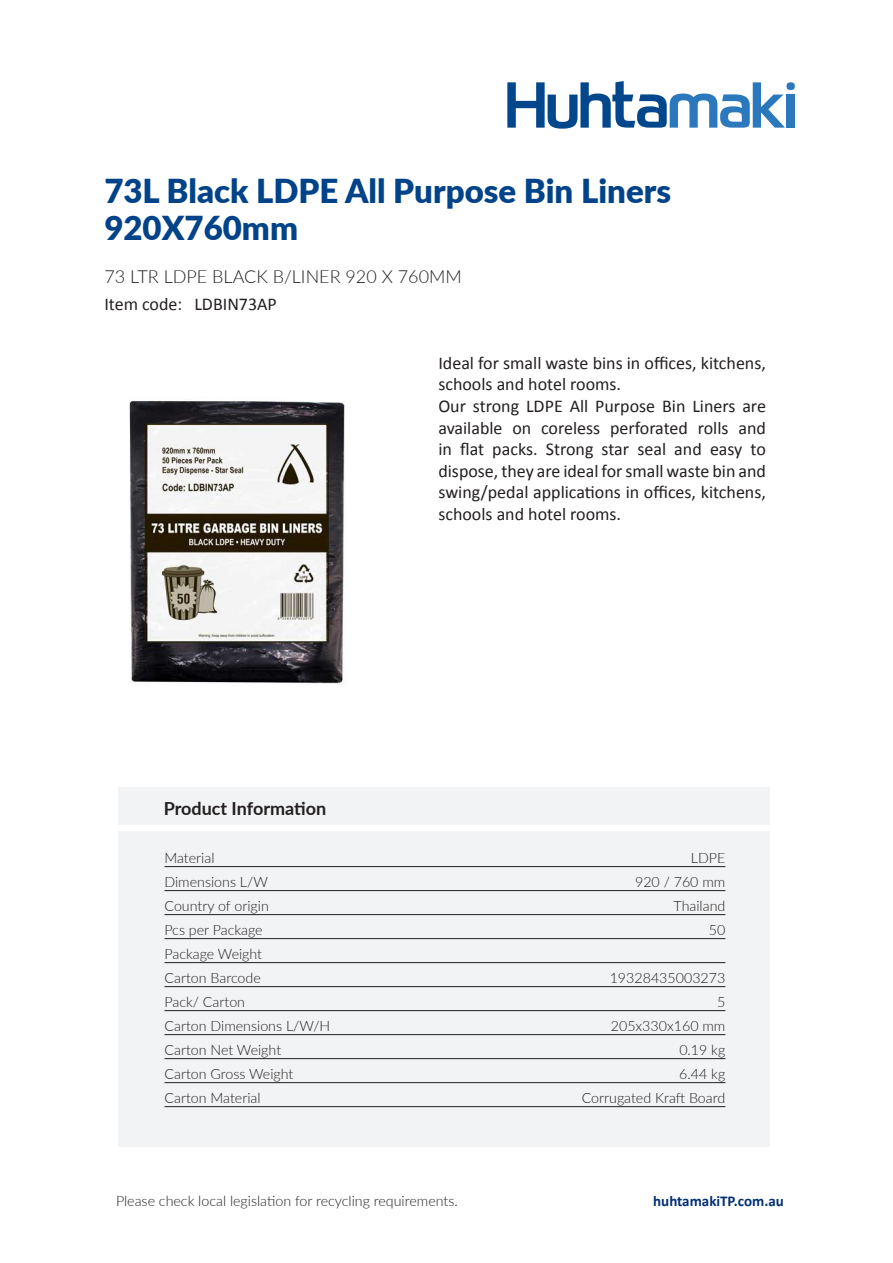
<style>
.page{position:relative;width:893px;height:1263px;background:#fff}
.page>*{position:absolute;margin:0;border:0;box-sizing:border-box;transform-origin:0 0}
.t1{font:900 33px/37.5px "Lato";color:#004389}
.t2{font:18px/21.6px "Calibri";color:#231f20}
.t3{font:300 18px "Lato";color:#231f20}
.t4{font:700 18px "Lato";color:#231f20}
.t5{font:700 15px "Calibri";color:#002f73}
.t6{font:300 14.25px/24px "Lato";color:#231f20}
</style>
<div class="page">
<svg style="left:507px;top:81px;width:288px;height:48px"></svg>
<div style="left:118px;top:787px;width:652px;height:37px;background:#f2f3f4"></div>
<div style="left:118px;top:831px;width:652px;height:315px;background:#f2f3f4"></div>
<img style="left:129px;top:401px;width:216px;height:283px">
<hr style="left:164px;top:866px;width:561px;height:1px;background:#231f20">
<hr style="left:164px;top:890px;width:561px;height:1px;background:#231f20">
<hr style="left:164px;top:914px;width:561px;height:1px;background:#231f20">
<hr style="left:164px;top:938px;width:561px;height:1px;background:#231f20">
<hr style="left:164px;top:962px;width:561px;height:1px;background:#231f20">
<hr style="left:164px;top:986px;width:561px;height:1px;background:#231f20">
<hr style="left:164px;top:1010px;width:561px;height:1px;background:#231f20">
<hr style="left:164px;top:1034px;width:561px;height:1px;background:#231f20">
<hr style="left:164px;top:1058px;width:561px;height:1px;background:#231f20">
<hr style="left:164px;top:1082px;width:561px;height:1px;background:#231f20">
<hr style="left:164px;top:1106px;width:561px;height:1px;background:#231f20">
<h1 class="t1" style="left:104px;top:171px;width:568px">73L Black LDPE All Purpose Bin Liners<br>920X760mm</h1>
<p class="t3" style="left:104px;top:263px;width:359px">73 LTR LDPE BLACK B/LINER 920 X 760MM</p>
<p class="t2" style="left:104px;top:293px;width:79px">Item code:</p>
<p class="t2" style="left:194px;top:293px;width:84px">LDBIN73AP</p>
<p class="t4" style="left:164px;top:795px;width:164px">Product Information</p>
<p class="t2" style="left:438px;top:351px;width:329px">Ideal for small waste bins in offices, kitchens, schools and hotel rooms.<br>Our strong LDPE All Purpose Bin Liners are available on coreless perforated rolls and in flat packs. Strong star seal and easy to dispose, they are ideal for small waste bin and swing/pedal applications in offices, kitchens, schools and hotel rooms.</p>
<p class="t6" style="left:164px;top:845px;width:52px">Material</p>
<p class="t6" style="left:691px;top:845px;width:36px">LDPE</p>
<p class="t6" style="left:164px;top:869px;width:105px">Dimensions L/W</p>
<p class="t6" style="left:635px;top:869px;width:92px">920 / 760 mm</p>
<p class="t6" style="left:164px;top:893px;width:106px">Country of origin</p>
<p class="t6" style="left:674px;top:893px;width:53px">Thailand</p>
<p class="t6" style="left:164px;top:917px;width:100px">Pcs per Package</p>
<p class="t6" style="left:709px;top:917px;width:18px">50</p>
<p class="t6" style="left:164px;top:941px;width:99px">Package Weight<br>Carton Barcode</p>
<p class="t6" style="left:610px;top:965px;width:117px">19328435003273</p>
<p class="t6" style="left:164px;top:989px;width:82px">Pack/ Carton</p>
<p class="t6" style="left:717px;top:989px;width:10px">5</p>
<p class="t6" style="left:164px;top:1013px;width:167px">Carton Dimensions L/W/H</p>
<p class="t6" style="left:611px;top:1013px;width:116px">205x330x160 mm</p>
<p class="t6" style="left:164px;top:1037px;width:118px">Carton Net Weight</p>
<p class="t6" style="left:679px;top:1037px;width:48px">0.19 kg</p>
<p class="t6" style="left:164px;top:1061px;width:130px">Carton Gross Weight</p>
<p class="t6" style="left:679px;top:1061px;width:48px">6.44 kg</p>
<p class="t6" style="left:164px;top:1085px;width:98px">Carton Material</p>
<p class="t6" style="left:582px;top:1085px;width:145px">Corrugated Kraft Board</p>
<p class="t6" style="left:116px;top:1188px;width:343px">Please check local legislation for recycling requirements.</p>
<p class="t5" style="left:653px;top:1190px;width:132px">huhtamakiTP.com.au</p>
</div>
